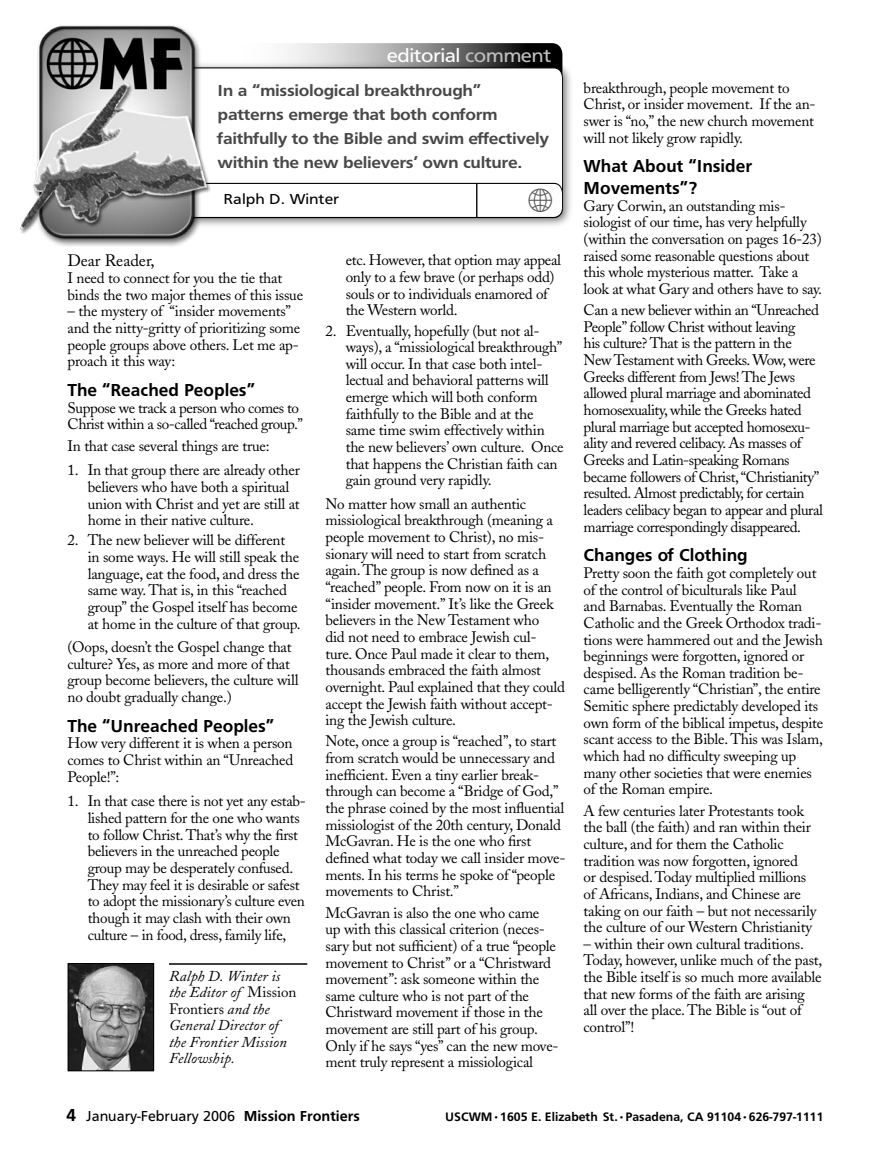
<style>
.page{position:relative;width:891px;height:1161px;background:#fff}
.page>*{position:absolute;margin:0;border:0;box-sizing:border-box;transform-origin:0 0}
.t1{font:19.5px "Frutiger";letter-spacing:-.025em;color:#fff;scale:1.1 1}
.Subheading{font:700 18px/21.6px "Frutiger";color:#000}
.Pull_Quote_Left{font:700 16.5px/24px "Frutiger";letter-spacing:-.02em;color:#484848;scale:1.1 1}
.t2{font:16.5px "Adobe Caslon";color:#000}
.Body_Text{font:15.15px/16.6px "Adobe Caslon";letter-spacing:-.015em;color:#000}
.Number_List{font:15.15px/16.6px "Adobe Caslon";letter-spacing:-.015em;color:#000}
.Attribution_Box{font:italic 15px/16.5px "Adobe Caslon";letter-spacing:.005em;color:#000}
.t3{font:15px "Frutiger";color:#000}
.t4{font:15px "Frutiger";color:#000;scale:1.1 1}
.t5{font:700 12.75px "Frutiger";color:#000}
.s1{color:#c0c0c0}
.s2{font-style:normal}
.s3{font-weight:700;font-size:18px}
.s4{font-weight:700}
</style>
<div class="page">
<svg style="left:288px;top:43px;width:274px;height:17px;background:#838383"></svg>
<div style="left:169px;top:60px;width:405px;height:170px;background:#000;opacity:.55"></div>
<svg style="left:212px;top:68px;width:351px;height:150px"></svg>
<img style="left:20px;top:25px;width:192px;height:221px">
<hr style="left:169px;top:963px;width:138px;height:2px;background:#000">
<img style="left:70px;top:965px;width:82px;height:104px">
<div style="left:68px;top:963px;width:86px;height:108px;border:1px solid #000"></div>
<svg style="left:177px;top:183px;width:386px;height:34px"></svg>
<p class="t1" style="left:387px;top:44px;width:151px">editorial <span class="s1">comment</span></p>
<p class="Pull_Quote_Left" style="left:218px;top:78px;width:303px">In a “missiological breakthrough” patterns emerge that both conform faithfully to the Bible and swim effectively within the new believers’ own culture.</p>
<p class="Body_Text" style="left:584px;top:79px;width:234px">breakthrough, people movement to Christ, or insider movement. If the an&shy;swer is “no,” the new church movement will not likely grow rapidly.</p>
<p class="Subheading" style="left:584px;top:155px;width:170px">What About “Insider<br>Movements”?</p>
<p class="Body_Text" style="left:584px;top:197px;width:240px">Gary Corwin, an outstanding mis&shy;siologist of our time, has very helpfully (within the conversation on pages 16-23) raised some reasonable questions about this whole mysterious matter. Take a look at what Gary and others have to say.</p>
<p class="Body_Text" style="left:584px;top:302px;width:241px">Can a new believer within an “Unreached People” follow Christ without leaving<br>his culture? That is the pattern in the New Testament with Greeks. Wow, were Greeks different from Jews! The Jews allowed plural marriage and abominated homosexuality, while the Greeks hated plural marriage but accepted homosexu&shy;ality and revered celibacy. As masses of Greeks and Latin-speaking Romans became followers of Christ, “Christianity” resulted. Almost predictably, for certain leaders celibacy began to appear and plural marriage correspondingly disappeared.</p>
<p class="Subheading" style="left:584px;top:544px;width:165px">Changes of Clothing</p>
<p class="Body_Text" style="left:584px;top:565px;width:241px">Pretty soon the faith got completely out of the control of biculturals like Paul<br>and Barnabas. Eventually the Roman Catholic and the Greek Orthodox tradi&shy;tions were hammered out and the Jewish beginnings were forgotten, ignored or despised. As the Roman tradition be&shy;came belligerently “Christian”, the entire Semitic sphere predictably developed its own form of the biblical impetus, despite scant access to the Bible. This was Islam, which had no difficulty sweeping up many other societies that were enemies of the Roman empire.</p>
<p class="Body_Text" style="left:584px;top:802px;width:234px">A few centuries later Protestants took the ball (the faith) and ran within their culture, and for them the Catholic tradition was now forgotten, ignored<br>or despised. Today multiplied millions of Africans, Indians, and Chinese are taking on our faith – but not necessarily the culture of our Western Christianity</p>
<p class="Body_Text" style="left:584px;top:936px;width:240px">– within their own cultural traditions.<br>Today, however, unlike much of the past, the Bible itself is so much more available that new forms of the faith are arising all over the place. The Bible is “out of control”!</p>
<p class="t4" style="left:224px;top:191px;width:107px">Ralph D. Winter</p>
<p class="Number_List" style="left:346px;top:252px;width:217px">etc. However, that option may appeal only to a few brave (or perhaps odd) souls or to individuals enamored of the Western world.</p>
<p class="Number_List" style="left:346px;top:322px;width:219px;text-indent:-20px">2. Eventually, hopefully (but not al&shy;ways), a “missiological breakthrough” will occur. In that case both intel&shy;lectual and behavioral patterns will emerge which will both conform faithfully to the Bible and at the same time swim effectively within the new believers’ own culture. Once that happens the Christian faith can gain ground very rapidly.</p>
<p class="Body_Text" style="left:326px;top:496px;width:241px">No matter how small an authentic missiological breakthrough (meaning a people movement to Christ), no mis&shy;sionary will need to start from scratch again. The group is now defined as a “reached” people. From now on it is an “insider movement.” It’s like the Greek believers in the New Testament who<br>did not need to embrace Jewish cul&shy;ture. Once Paul made it clear to them, thousands embraced the faith almost overnight. Paul explained that they could accept the Jewish faith without accept&shy;ing the Jewish culture.</p>
<p class="Body_Text" style="left:326px;top:733px;width:241px">Note, once a group is “reached”, to start from scratch would be unnecessary and inefficient. Even a tiny earlier break&shy;through can become a “Bridge of God,” the phrase coined by the most influential missiologist of the 20th century, Donald McGavran. He is the one who first defined what today we call insider move&shy;ments. In his terms he spoke of “people movements to Christ.”</p>
<p class="Body_Text" style="left:326px;top:904px;width:235px">McGavran is also the one who came<br>up with this classical criterion (neces&shy;sary but not sufficient) of a true “people movement to Christ” or a “Christward movement”: ask someone within the same culture who is not part of the Christward movement if those in the movement are still part of his group.<br>Only if he says “yes” can the new move&shy;ment truly represent a missiological</p>
<p class="t2" style="left:68px;top:251px;width:89px">Dear Reader,</p>
<p class="Body_Text" style="left:68px;top:270px;width:237px">I need to connect for you the tie that binds the two major themes of this issue</p>
<p class="Body_Text" style="left:68px;top:303px;width:234px">– the mystery of “insider movements” and the nitty-gritty of prioritizing some people groups above others. Let me ap&shy;proach it this way:</p>
<p class="Subheading" style="left:68px;top:379px;width:189px">The “Reached Peoples”</p>
<p class="Body_Text" style="left:68px;top:399px;width:237px">Suppose we track a person who comes to<br>Christ within a so-called “reached group.”</p>
<p class="Body_Text" style="left:68px;top:437px;width:204px">In that case several things are true:</p>
<p class="Number_List" style="left:88px;top:462px;width:214px;text-indent:-20px">1. In that group there are already other believers who have both a spiritual union with Christ and yet are still at home in their native culture.</p>
<p class="Number_List" style="left:88px;top:532px;width:215px;text-indent:-20px">2. The new believer will be different in some ways. He will still speak the language, eat the food, and dress the same way. That is, in this “reached group” the Gospel itself has become at home in the culture of that group.</p>
<p class="Body_Text" style="left:68px;top:639px;width:233px">(Oops, doesn’t the Gospel change that culture? Yes, as more and more of that group become believers, the culture will no doubt gradually change.)</p>
<p class="Subheading" style="left:68px;top:715px;width:208px">The “Unreached Peoples”</p>
<p class="Body_Text" style="left:68px;top:735px;width:227px;text-align:justify">How very different it is when a person comes to Christ within an “Unreached People!”:</p>
<p class="Number_List" style="left:88px;top:793px;width:220px;text-indent:-20px">1. In that case there is not yet any estab&shy;lished pattern for the one who wants to follow Christ. That’s why the first believers in the unreached people group may be desperately confused.<br>They may feel it is desirable or safest to adopt the missionary’s culture even though it may clash with their own culture – in food, dress, family life,</p>
<p class="Attribution_Box" style="left:169px;top:968px;width:129px">Ralph D. Winter is the Editor of <span class="s2">Mission<br>Frontiers</span> and the<br>General Director of the Frontier Mission<br>Fellowship.</p>
<p class="t3" style="left:67px;top:1108px;width:295px"><span class="s3">4</span> January-February 2006 <span class="s4">Mission Frontiers</span></p>
<p class="t5" style="left:445px;top:1109px;width:380px">USCWM•1605 E. Elizabeth St.•Pasadena, CA 91104•626-797-1111</p>
</div>
